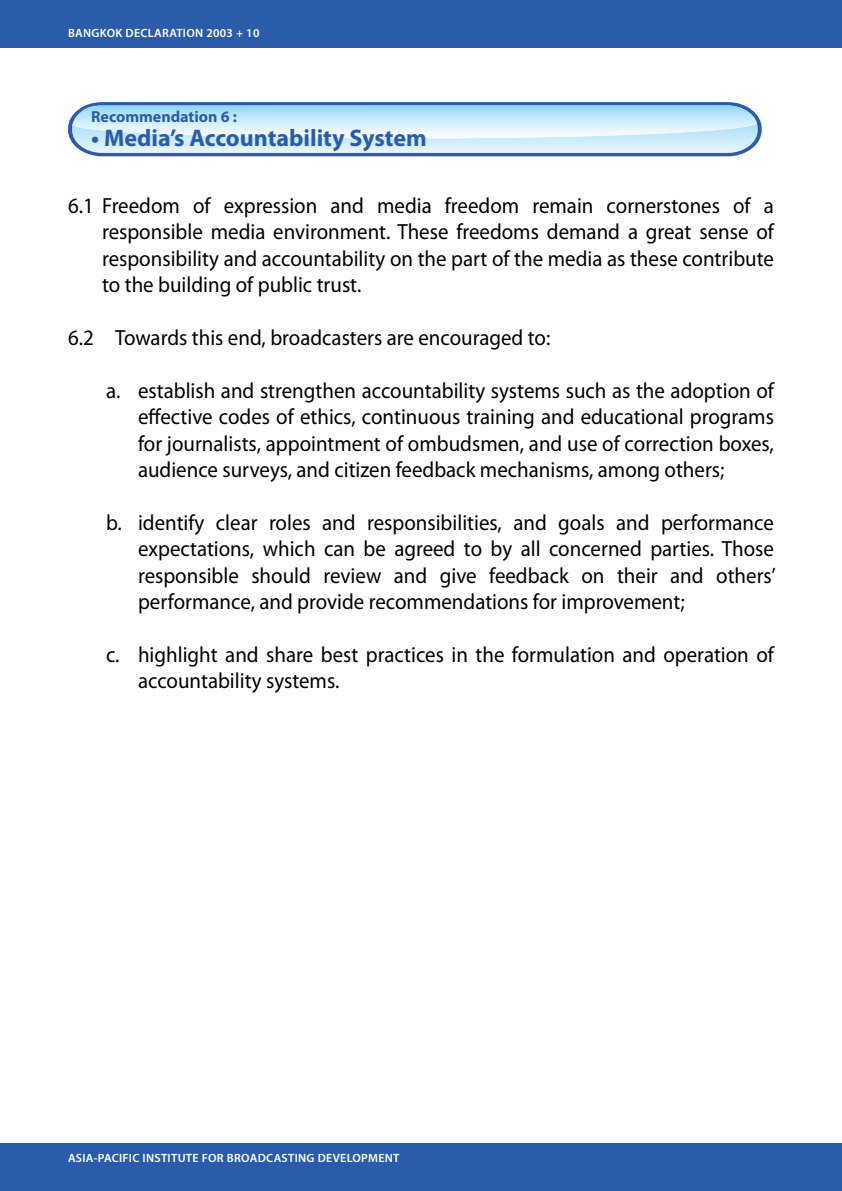
<style>
.page{position:relative;width:842px;height:1191px;background:#fff}
.page>*{position:absolute;margin:0;border:0;box-sizing:border-box;transform-origin:0 0}
.t1{font:700 24px "Myriad Pro";color:#2a5caa}
.t2{font:22px/26.4px "Myriad Pro";color:#000;text-align:justify;scale:.95 1}
.t3{font:700 16px "Myriad Pro";color:#2a5caa}
.t4{font:600 12px "Myriad Pro";letter-spacing:.025em;color:#fff}
</style>
<div class="page">
<div style="left:0;top:1143px;width:842px;height:48px;background:#2a5caa"></div>
<div style="left:0;top:0;width:842px;height:48px;background:#2a5caa"></div>
<svg style="left:68px;top:102px;width:694px;height:54px;background:#badbf1"></svg>
<p class="t4" style="left:68px;top:25px;width:193px">BANGKOK DECLARATION 2003 + 10</p>
<p class="t3" style="left:91px;top:106px;width:147px">Recommendation 6 :</p>
<p class="t1" style="left:91px;top:122px;width:337px">• Media’s Accountability System</p>
<p class="t2" style="left:102px;top:192px;width:709px;text-indent:-34px">6.1 Freedom of expression and media freedom remain cornerstones of a responsible media environment. These freedoms demand a great sense of responsibility and accountability on the part of the media as these contribute to the building of public trust.</p>
<p class="t2" style="left:68px;top:324px;width:509px">6.2 Towards this end, broadcasters are encouraged to:</p>
<p class="t2" style="left:138px;top:377px;width:671px;text-indent:-32px">a. establish and strengthen accountability systems such as the adoption of effective codes of ethics, continuous training and educational programs for journalists, appointment of ombudsmen, and use of correction boxes, audience surveys, and citizen feedback mechanisms, among others;</p>
<p class="t2" style="left:138px;top:509px;width:673px;text-indent:-32px">b. identify clear roles and responsibilities, and goals and performance expectations, which can be agreed to by all concerned parties. Those responsible should review and give feedback on their and others’ performance, and provide recommendations for improvement;</p>
<p class="t2" style="left:138px;top:641px;width:671px;text-indent:-32px">c. highlight and share best practices in the formulation and operation of accountability systems.</p>
<p class="t4" style="left:68px;top:1150px;width:333px">ASIA-PACIFIC INSTITUTE FOR BROADCASTING DEVELOPMENT</p>
</div>
